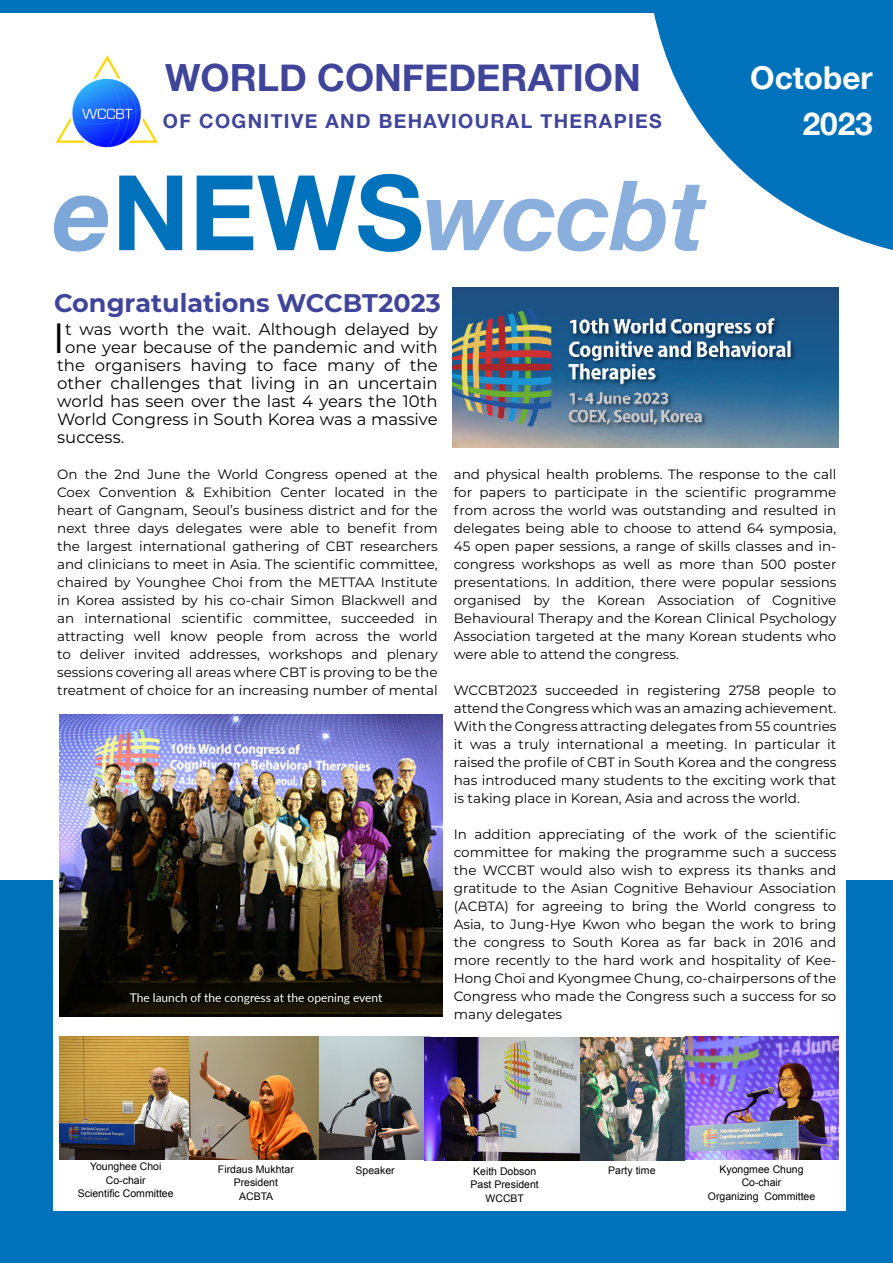
<style>
.page{position:relative;width:893px;height:1263px;background:#fff}
.page>*{position:absolute;margin:0;border:0;box-sizing:border-box;transform-origin:0 0}
.t1{font:italic 700 97.05px "Helvetica Neue";color:#8bafdc}
.Paragraph_Style_9{font:42.15px "Montserrat";color:#000}
.t2{font:700 37.5px "Helvetica Neue";color:#404599}
.Paragraph_Style_23{font:700 31.5px "Helvetica Neue";color:#fff}
.Paragraph_Style_22{font:700 25.5px "Montserrat";color:#404599}
.t3{font:700 19.5px "Helvetica Neue";letter-spacing:.07em;color:#404599}
.Paragraph_Style_9-2{font:16.5px "Montserrat";color:#000}
.Paragraph_Style_9-3{font:13.5px/18px "Montserrat";color:#000;text-align:justify}
.Paragraph_Style_9-4{font:12px "Lato";color:#fff}
.Paragraph_Style_9-5{font:10.5px "Arial";color:#000}
.s1{font-size:103.05px;color:#7ca7d8}
.s2{font-style:normal;font-size:104.55px;color:#0072bc}
</style>
<div class="page">
<div style="left:0;top:881px;width:53px;height:382px;background:#0072bc"></div>
<img style="left:59px;top:714px;width:383px;height:303px">
<svg style="left:654px;top:13px;width:239px;height:237px;fill:#0072bc"></svg>
<div style="left:0;top:0;width:893px;height:13px;background:#0072bc"></div>
<img style="left:55px;top:55px;width:103px;height:93px">
<img style="left:453px;top:288px;width:386px;height:160px">
<div style="left:846px;top:881px;width:47px;height:382px;background:#0072bc"></div>
<div style="left:51px;top:1211px;width:795px;height:52px;background:#0072bc"></div>
<img style="left:59px;top:1037px;width:131px;height:123px">
<img style="left:190px;top:1037px;width:130px;height:123px">
<img style="left:320px;top:1037px;width:104px;height:123px">
<img style="left:424px;top:1037px;width:415px;height:124px">
<p class="t2" style="left:165px;top:48px;width:477px">WORLD CONFEDERATION</p>
<p class="t3" style="left:163px;top:106px;width:500px">OF COGNITIVE AND BEHAVIOURAL THERAPIES</p>
<p class="t1" style="left:53px;top:139px;width:654px"><span class="s1">e</span><span class="s2">NEWS</span>wccbt</p>
<p class="Paragraph_Style_22" style="left:54px;top:285px;width:388px">Congratulations WCCBT2023</p>
<p class="Paragraph_Style_23" style="left:750px;top:53px;width:124px">October</p>
<p class="Paragraph_Style_23" style="left:803px;top:100px;width:72px">2023</p>
<p class="Paragraph_Style_9" style="left:52px;top:309px;width:14px">I</p>
<p class="Paragraph_Style_9-2" style="left:65px;top:318px;width:374px">t was worth the wait. Although delayed by</p>
<p class="Paragraph_Style_9-2" style="left:65px;top:336px;width:374px">one year because of the pandemic and with</p>
<p class="Paragraph_Style_9-2" style="left:57px;top:354px;width:382px">the organisers having to face many of the</p>
<p class="Paragraph_Style_9-2" style="left:57px;top:372px;width:382px">other challenges that living in an uncertain</p>
<p class="Paragraph_Style_9-2" style="left:57px;top:390px;width:382px">world has seen over the last 4 years the 10th</p>
<p class="Paragraph_Style_9-2" style="left:57px;top:408px;width:382px">World Congress in South Korea was a massive</p>
<p class="Paragraph_Style_9-2" style="left:57px;top:426px;width:69px">success.</p>
<p class="Paragraph_Style_9-3" style="left:57px;top:465px;width:382px">On the 2nd June the World Congress opened at the Coex Convention &amp; Exhibition Center located in the heart of Gangnam, Seoul’s business district and for the next three days delegates were able to benefit from the largest international gathering of CBT researchers and clinicians to meet in Asia. The scientific committee, chaired by Younghee Choi from the METTAA Institute in Korea assisted by his co-chair Simon Blackwell and an international scientific committee, succeeded in attracting well know people from across the world to deliver invited addresses, workshops and plenary sessions covering all areas where CBT is proving to be the treatment of choice for an increasing number of mental</p>
<p class="Paragraph_Style_9-3" style="left:454px;top:464px;width:384px">and physical health problems. The response to the call for papers to participate in the scientific programme from across the world was outstanding and resulted in delegates being able to choose to attend 64 symposia, 45 open paper sessions, a range of skills classes and in&shy;congress workshops as well as more than 500 poster presentations. In addition, there were popular sessions organised by the Korean Association of Cognitive Behavioural Therapy and the Korean Clinical Psychology Association targeted at the many Korean students who were able to attend the congress.</p>
<p class="Paragraph_Style_9-3" style="left:454px;top:680px;width:384px">WCCBT2023 succeeded in registering 2758 people to attend the Congress which was an amazing achievement.<br>With the Congress attracting delegates from 55 countries it was a truly international a meeting. In particular it raised the profile of CBT in South Korea and the congress has introduced many students to the exciting work that is taking place in Korean, Asia and across the world.</p>
<p class="Paragraph_Style_9-3" style="left:454px;top:824px;width:384px">In addition appreciating of the work of the scientific committee for making the programme such a success the WCCBT would also wish to express its thanks and gratitude to the Asian Cognitive Behaviour Association (ACBTA) for agreeing to bring the World congress to Asia, to Jung-Hye Kwon who began the work to bring the congress to South Korea as far back in 2016 and more recently to the hard work and hospitality of Kee-Hong Choi and Kyongmee Chung, co-chairpersons of the Congress who made the Congress such a success for so many delegates</p>
<p class="Paragraph_Style_9-4" style="left:130px;top:989px;width:254px">The launch of the congress at the opening event</p>
<p class="Paragraph_Style_9-5" style="left:90px;top:1160px;width:73px">Younghee Choi</p>
<p class="Paragraph_Style_9-5" style="left:106px;top:1173px;width:41px">Co-chair</p>
<p class="Paragraph_Style_9-5" style="left:78px;top:1187px;width:97px">Scientific Committee</p>
<p class="Paragraph_Style_9-5" style="left:218px;top:1162px;width:77px">Firdaus Mukhtar</p>
<p class="Paragraph_Style_9-5" style="left:234px;top:1175px;width:46px">President</p>
<p class="Paragraph_Style_9-5" style="left:239px;top:1189px;width:36px">ACBTA</p>
<p class="Paragraph_Style_9-5" style="left:356px;top:1163px;width:41px">Speaker</p>
<p class="Paragraph_Style_9-5" style="left:473px;top:1164px;width:65px">Keith Dobson</p>
<p class="Paragraph_Style_9-5" style="left:471px;top:1178px;width:70px">Past President</p>
<p class="Paragraph_Style_9-5" style="left:485px;top:1191px;width:40px">WCCBT</p>
<p class="Paragraph_Style_9-5" style="left:608px;top:1163px;width:49px">Party time</p>
<p class="Paragraph_Style_9-5" style="left:719px;top:1162px;width:86px">Kyongmee Chung</p>
<p class="Paragraph_Style_9-5" style="left:742px;top:1175px;width:41px">Co-chair</p>
<p class="Paragraph_Style_9-5" style="left:708px;top:1189px;width:109px">Organizing Committee</p>
</div>
